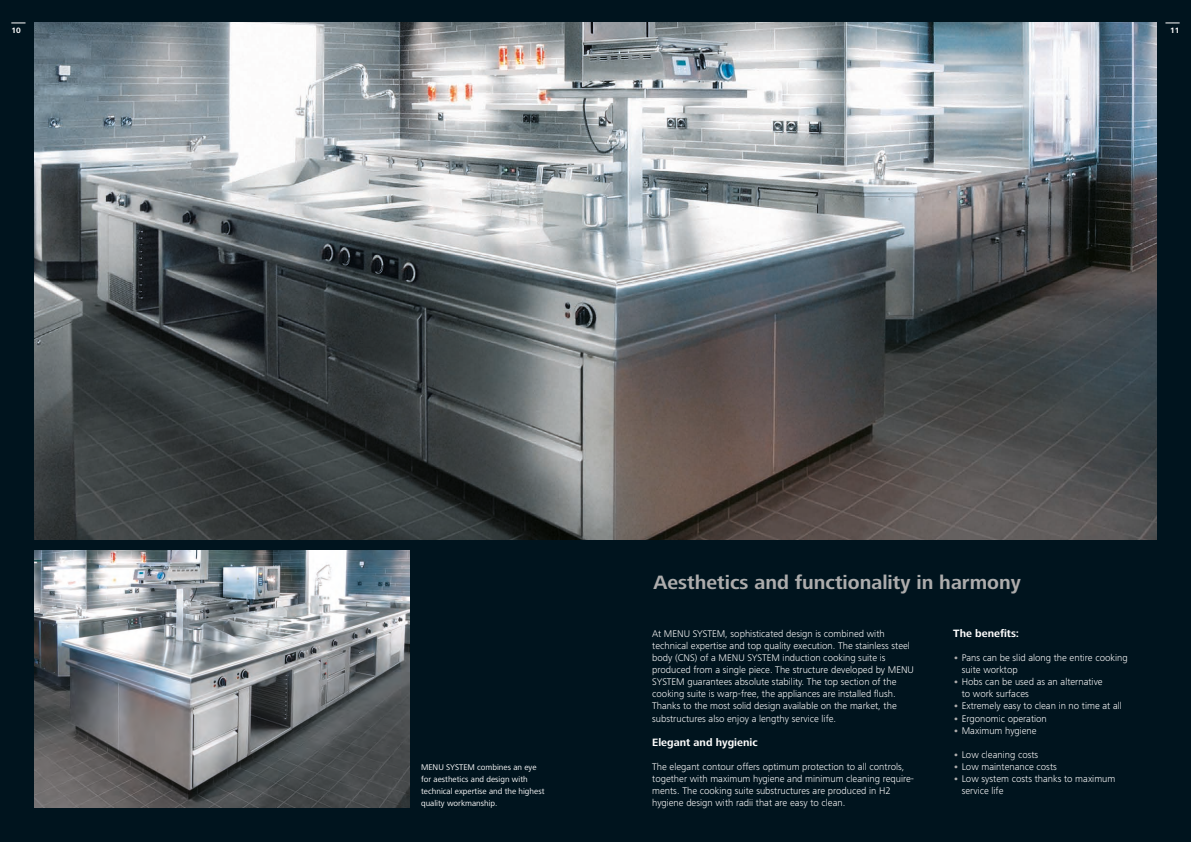
<style>
.page{position:relative;width:1191px;height:842px;background:#00141e}
.page>*{position:absolute;margin:0;border:0;box-sizing:border-box;transform-origin:0 0}
.t1{font:700 20px "Frutiger Next LT";color:#adacac}
.t2{font:700 11px "Frutiger Next LT";color:#fff}
.t3{font:300 10px/12.1px "Frutiger Next LT";color:#fff}
.t4{font:8.5px/12px "Frutiger Next LT";color:#fff}
.t5{font:700 8px "Frutiger Next LT";color:#fff}
.s1{font-weight:700;color:#adacac}
</style>
<div class="page">
<img style="left:34px;top:23px;width:1123px;height:517px">
<img style="left:34px;top:551px;width:376px;height:257px">
<svg style="left:11px;top:23px;width:15px;height:1px"></svg>
<svg style="left:1165px;top:23px;width:14px;height:1px"></svg>
<p class="t5" style="left:11px;top:26px;width:11px">10</p>
<p class="t5" style="left:1170px;top:26px;width:11px">11</p>
<p class="t4" style="left:421px;top:761px;width:125px">MENU SYSTEM combines an eye for aesthetics and design with technical expertise and the highest quality workmanship.</p>
<h1 class="t1" style="left:653px;top:571px;width:369px">Aesthetics and functionality in harmony</h1>
<p class="t3" style="left:652px;top:628px;width:263px">At MENU SYSTEM, sophisticated design is combined with technical expertise and top quality execution. The stainless steel body (CNS) of a MENU SYSTEM induction cooking suite is produced from a single piece. The structure developed by MENU SYSTEM guarantees absolute stability. The top section of the cooking suite is warp-free, the appliances are installed flush.<br>Thanks to the most solid design available on the market, the substructures also enjoy a lengthy service life.</p>
<p class="t2" style="left:652px;top:736px;width:107px">Elegant and hygienic</p>
<p class="t3" style="left:652px;top:760px;width:263px">The elegant contour offers optimum protection to all controls, together with maximum hygiene and minimum cleaning require&shy;ments. The cooking suite substructures are produced in H2 hygiene design with radii that are easy to clean.</p>
<p class="t2" style="left:953px;top:627px;width:67px">The benefits:</p>
<p class="t3" style="left:961px;top:652px;width:167px;text-indent:-8px"><span class="s1">•</span> Pans can be slid along the entire cooking suite worktop</p>
<p class="t3" style="left:961px;top:676px;width:142px;text-indent:-8px"><span class="s1">•</span> Hobs can be used as an alternative to work surfaces</p>
<p class="t3" style="left:953px;top:700px;width:170px"><span class="s1">•</span> Extremely easy to clean in no time at all</p>
<p class="t3" style="left:953px;top:712px;width:95px"><span class="s1">•</span> Ergonomic operation</p>
<p class="t3" style="left:953px;top:724px;width:85px"><span class="s1">•</span> Maximum hygiene</p>
<p class="t3" style="left:953px;top:748px;width:87px"><span class="s1">•</span> Low cleaning costs</p>
<p class="t3" style="left:953px;top:760px;width:105px"><span class="s1">•</span> Low maintenance costs</p>
<p class="t3" style="left:961px;top:772px;width:155px;text-indent:-8px"><span class="s1">•</span> Low system costs thanks to maximum service life</p>
</div>
